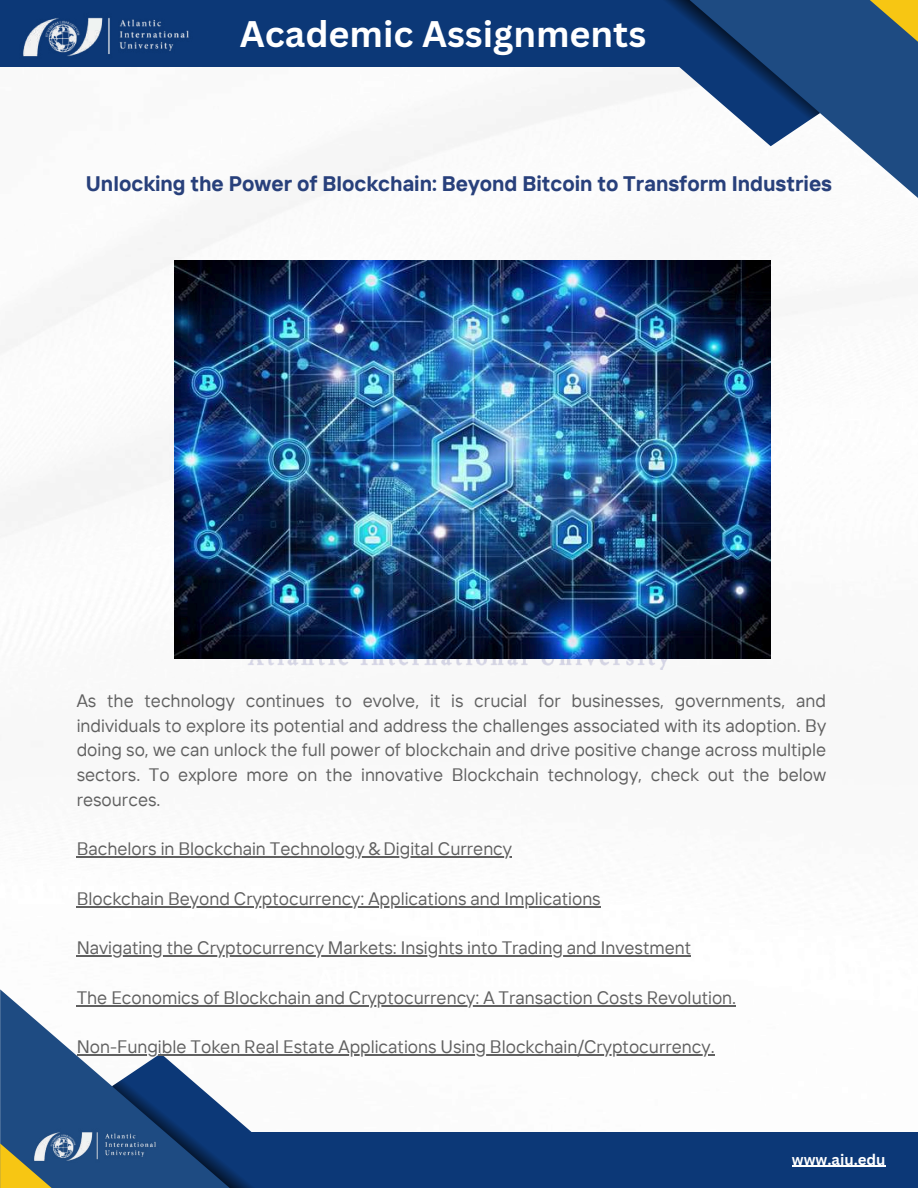
<style>
.page{position:relative;width:918px;height:1188px;background:#fff}
.page>*{position:absolute;margin:0;border:0;box-sizing:border-box;transform-origin:0 0}
.t1{font:700 36px "Canva Sans";color:#fff}
.t2{font:700 21px "TT Interphases";color:#28407b}
.t3{font:18px/24.8px "TT Interphases";color:#606060;text-align:justify}
.t4{font:700 15px "Canva Sans";color:#fff}
</style>
<div class="page">
<img style="left:0;top:66px;width:895px;height:989px">
<img style="left:240px;top:658px;width:439px;height:11px">
<div style="left:0;top:0;width:699px;height:66px;background:#0c3877"></div>
<svg style="left:648px;top:0;width:270px;height:211px"></svg>
<svg style="left:828px;top:0;width:90px;height:55px;background:#4a646b"></svg>
<svg style="left:560px;top:0;width:260px;height:146px"></svg>
<img style="left:20px;top:17px;width:172px;height:50px">
<div style="left:175px;top:1132px;width:743px;height:56px;background:#0c3877"></div>
<svg style="left:0;top:989px;width:282px;height:199px"></svg>
<svg style="left:0;top:1143px;width:104px;height:45px;background:#757c55"></svg>
<svg style="left:112px;top:1053px;width:257px;height:135px"></svg>
<img style="left:31px;top:1124px;width:127px;height:44px">
<img style="left:175px;top:261px;width:596px;height:397px">
<hr style="left:792px;top:1166px;width:94px;height:1px;background:#fff">
<hr style="left:77px;top:857px;width:435px;height:1px;background:#606060">
<hr style="left:77px;top:906px;width:524px;height:1px;background:#606060">
<hr style="left:77px;top:956px;width:614px;height:1px;background:#606060">
<hr style="left:77px;top:1005px;width:659px;height:1px;background:#606060">
<hr style="left:77px;top:1055px;width:638px;height:1px;background:#606060">
<h1 class="t1" style="left:240px;top:9px;width:408px">Academic Assignments</h1>
<p class="t2" style="left:86px;top:170px;width:748px">Unlocking the Power of Blockchain: Beyond Bitcoin to Transform Industries</p>
<p class="t3" style="left:77px;top:688px;width:751px">As the technology continues to evolve, it is crucial for businesses, governments, and individuals to explore its potential and address the challenges associated with its adoption. By doing so, we can unlock the full power of blockchain and drive positive change across multiple sectors. To explore more on the innovative Blockchain technology, check out the below resources.</p>
<p class="t3" style="left:77px;top:836px;width:437px">Bachelors in Blockchain Technology &amp; Digital Currency</p>
<p class="t3" style="left:77px;top:886px;width:526px">Blockchain Beyond Cryptocurrency: Applications and Implications</p>
<p class="t3" style="left:77px;top:935px;width:616px">Navigating the Cryptocurrency Markets: Insights into Trading and Investment</p>
<p class="t3" style="left:77px;top:985px;width:661px">The Economics of Blockchain and Cryptocurrency: A Transaction Costs Revolution.</p>
<p class="t3" style="left:77px;top:1034px;width:639px">Non-Fungible Token Real Estate Applications Using Blockchain/Cryptocurrency.</p>
<p class="t4" style="left:792px;top:1149px;width:95px">www.aiu.edu</p>
</div>
